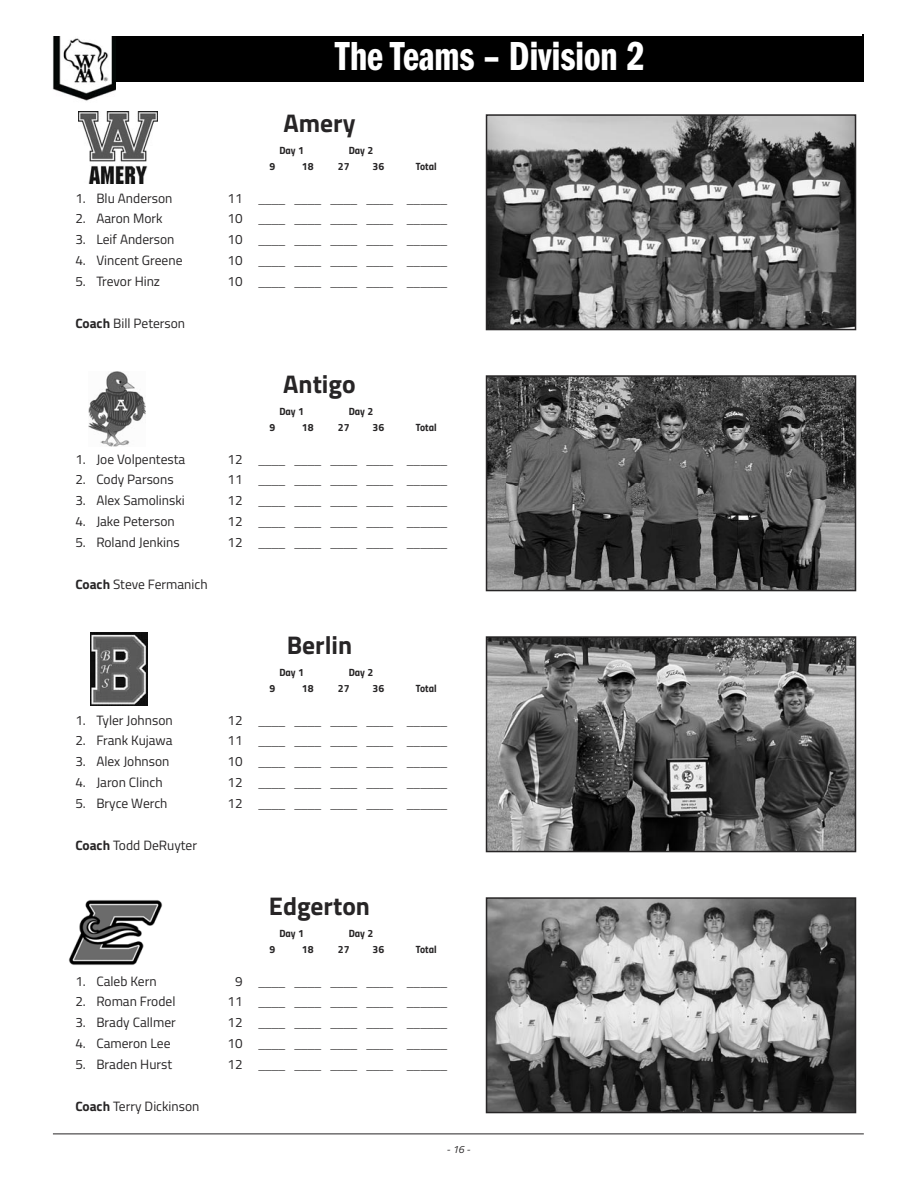
<style>
.page{position:relative;width:918px;height:1188px;background:#fff}
.page>*{position:absolute;margin:0;border:0;box-sizing:border-box;transform-origin:0 0}
.t1{font:42px "Franklin Gothic Demi Cmpr";color:#fff}
.t2{font:700 25.5px "Titillium";color:#272526}
.t3{font:300 13.5px "Helvetica";color:#272526}
.t4{font:13.5px "Titillium";color:#272526}
.t5{font:10.5px "Titillium Bold Upright";color:#272526}
.t6{font:italic 10.5px "Titillium";color:#272526}
.s1{font-family:"Titillium";font-weight:400}
.s2{font-weight:700}
</style>
<div class="page">
<hr style="left:53px;top:1134px;width:811px;height:1px;background:#272526">
<div style="left:113px;top:34px;width:751px;height:48px;background:#000"></div>
<img style="left:53px;top:35px;width:63px;height:66px">
<div style="left:49px;top:24px;width:813px;height:11px;background:#fff"></div>
<img style="left:489px;top:117px;width:364px;height:210px">
<div style="left:486px;top:114px;width:370px;height:216px;border:2px solid #272526"></div>
<img style="left:78px;top:111px;width:80px;height:73px">
<img style="left:489px;top:378px;width:364px;height:210px">
<div style="left:486px;top:375px;width:370px;height:216px;border:2px solid #272526"></div>
<img style="left:88px;top:372px;width:57px;height:75px">
<img style="left:489px;top:639px;width:364px;height:210px">
<div style="left:486px;top:636px;width:370px;height:216px;border:2px solid #272526"></div>
<img style="left:90px;top:633px;width:58px;height:73px">
<img style="left:489px;top:900px;width:364px;height:210px">
<div style="left:486px;top:897px;width:370px;height:216px;border:2px solid #272526"></div>
<img style="left:68px;top:900px;width:95px;height:65px">
<p class="t1" style="left:335px;top:42px;width:311px">The Teams – Division 2</p>
<p class="t2" style="left:283px;top:114px;width:73px">Amery</p>
<p class="t5" style="left:279px;top:142px;width:26px">Day 1</p>
<p class="t5" style="left:349px;top:142px;width:26px">Day 2</p>
<p class="t5" style="left:269px;top:158px;width:7px">9</p>
<p class="t5" style="left:302px;top:158px;width:13px">18</p>
<p class="t5" style="left:338px;top:158px;width:13px">27</p>
<p class="t5" style="left:372px;top:158px;width:13px">36</p>
<p class="t5" style="left:416px;top:158px;width:22px">Total</p>
<p class="t4" style="left:75px;top:193px;width:99px">1. Blu Anderson</p>
<p class="t3" style="left:228px;top:192px;width:221px"><span class="s1">11</span> ____ ____ ____ ____ ______</p>
<p class="t4" style="left:75px;top:214px;width:89px">2. Aaron Mork</p>
<p class="t3" style="left:228px;top:213px;width:221px"><span class="s1">10</span> ____ ____ ____ ____ ______</p>
<p class="t4" style="left:75px;top:235px;width:101px">3. Leif Anderson</p>
<p class="t3" style="left:228px;top:234px;width:221px"><span class="s1">10</span> ____ ____ ____ ____ ______</p>
<p class="t4" style="left:75px;top:256px;width:109px">4. Vincent Greene</p>
<p class="t3" style="left:228px;top:255px;width:221px"><span class="s1">10</span> ____ ____ ____ ____ ______</p>
<p class="t4" style="left:75px;top:276px;width:86px">5. Trevor Hinz</p>
<p class="t3" style="left:228px;top:276px;width:221px"><span class="s1">10</span> ____ ____ ____ ____ ______</p>
<p class="t4" style="left:75px;top:318px;width:111px"><span class="s2">Coach</span> Bill Peterson</p>
<p class="t2" style="left:283px;top:375px;width:74px">Antigo</p>
<p class="t5" style="left:279px;top:403px;width:26px">Day 1</p>
<p class="t5" style="left:349px;top:403px;width:26px">Day 2</p>
<p class="t5" style="left:269px;top:419px;width:7px">9</p>
<p class="t5" style="left:302px;top:419px;width:13px">18</p>
<p class="t5" style="left:338px;top:419px;width:13px">27</p>
<p class="t5" style="left:372px;top:419px;width:13px">36</p>
<p class="t5" style="left:416px;top:419px;width:22px">Total</p>
<p class="t4" style="left:75px;top:454px;width:111px">1. Joe Volpentesta</p>
<p class="t3" style="left:228px;top:453px;width:221px"><span class="s1">12</span> ____ ____ ____ ____ ______</p>
<p class="t4" style="left:75px;top:475px;width:100px">2. Cody Parsons</p>
<p class="t3" style="left:228px;top:474px;width:221px"><span class="s1">11</span> ____ ____ ____ ____ ______</p>
<p class="t4" style="left:75px;top:496px;width:111px">3. Alex Samolinski</p>
<p class="t3" style="left:228px;top:495px;width:221px"><span class="s1">12</span> ____ ____ ____ ____ ______</p>
<p class="t4" style="left:75px;top:517px;width:101px">4. Jake Peterson</p>
<p class="t3" style="left:228px;top:516px;width:221px"><span class="s1">12</span> ____ ____ ____ ____ ______</p>
<p class="t4" style="left:75px;top:537px;width:106px">5. Roland Jenkins</p>
<p class="t3" style="left:228px;top:537px;width:221px"><span class="s1">12</span> ____ ____ ____ ____ ______</p>
<p class="t4" style="left:75px;top:579px;width:134px"><span class="s2">Coach</span> Steve Fermanich</p>
<p class="t2" style="left:287px;top:636px;width:67px">Berlin</p>
<p class="t5" style="left:279px;top:664px;width:26px">Day 1</p>
<p class="t5" style="left:349px;top:664px;width:26px">Day 2</p>
<p class="t5" style="left:269px;top:680px;width:7px">9</p>
<p class="t5" style="left:302px;top:680px;width:13px">18</p>
<p class="t5" style="left:338px;top:680px;width:13px">27</p>
<p class="t5" style="left:372px;top:680px;width:13px">36</p>
<p class="t5" style="left:416px;top:680px;width:22px">Total</p>
<p class="t4" style="left:75px;top:715px;width:99px">1. Tyler Johnson</p>
<p class="t3" style="left:228px;top:714px;width:221px"><span class="s1">12</span> ____ ____ ____ ____ ______</p>
<p class="t4" style="left:75px;top:736px;width:99px">2. Frank Kujawa</p>
<p class="t3" style="left:228px;top:735px;width:221px"><span class="s1">11</span> ____ ____ ____ ____ ______</p>
<p class="t4" style="left:75px;top:757px;width:96px">3. Alex Johnson</p>
<p class="t3" style="left:228px;top:756px;width:221px"><span class="s1">10</span> ____ ____ ____ ____ ______</p>
<p class="t4" style="left:75px;top:778px;width:89px">4. Jaron Clinch</p>
<p class="t3" style="left:228px;top:777px;width:221px"><span class="s1">12</span> ____ ____ ____ ____ ______</p>
<p class="t4" style="left:75px;top:798px;width:94px">5. Bryce Werch</p>
<p class="t3" style="left:228px;top:798px;width:221px"><span class="s1">12</span> ____ ____ ____ ____ ______</p>
<p class="t4" style="left:75px;top:840px;width:123px"><span class="s2">Coach</span> Todd DeRuyter</p>
<p class="t2" style="left:269px;top:897px;width:103px">Edgerton</p>
<p class="t5" style="left:279px;top:925px;width:26px">Day 1</p>
<p class="t5" style="left:349px;top:925px;width:26px">Day 2</p>
<p class="t5" style="left:269px;top:941px;width:7px">9</p>
<p class="t5" style="left:302px;top:941px;width:13px">18</p>
<p class="t5" style="left:338px;top:941px;width:13px">27</p>
<p class="t5" style="left:372px;top:941px;width:13px">36</p>
<p class="t5" style="left:416px;top:941px;width:22px">Total</p>
<p class="t4" style="left:75px;top:976px;width:83px">1. Caleb Kern</p>
<p class="t3" style="left:235px;top:975px;width:214px"><span class="s1">9</span> ____ ____ ____ ____ ______</p>
<p class="t4" style="left:75px;top:997px;width:102px">2. Roman Frodel</p>
<p class="t3" style="left:228px;top:996px;width:221px"><span class="s1">11</span> ____ ____ ____ ____ ______</p>
<p class="t4" style="left:75px;top:1018px;width:102px">3. Brady Callmer</p>
<p class="t3" style="left:228px;top:1017px;width:221px"><span class="s1">12</span> ____ ____ ____ ____ ______</p>
<p class="t4" style="left:75px;top:1039px;width:97px">4. Cameron Lee</p>
<p class="t3" style="left:228px;top:1038px;width:221px"><span class="s1">10</span> ____ ____ ____ ____ ______</p>
<p class="t4" style="left:75px;top:1059px;width:98px">5. Braden Hurst</p>
<p class="t3" style="left:228px;top:1059px;width:221px"><span class="s1">12</span> ____ ____ ____ ____ ______</p>
<p class="t4" style="left:75px;top:1101px;width:126px"><span class="s2">Coach</span> Terry Dickinson</p>
<p class="t6" style="left:447px;top:1142px;width:25px">- 16 -</p>
</div>
